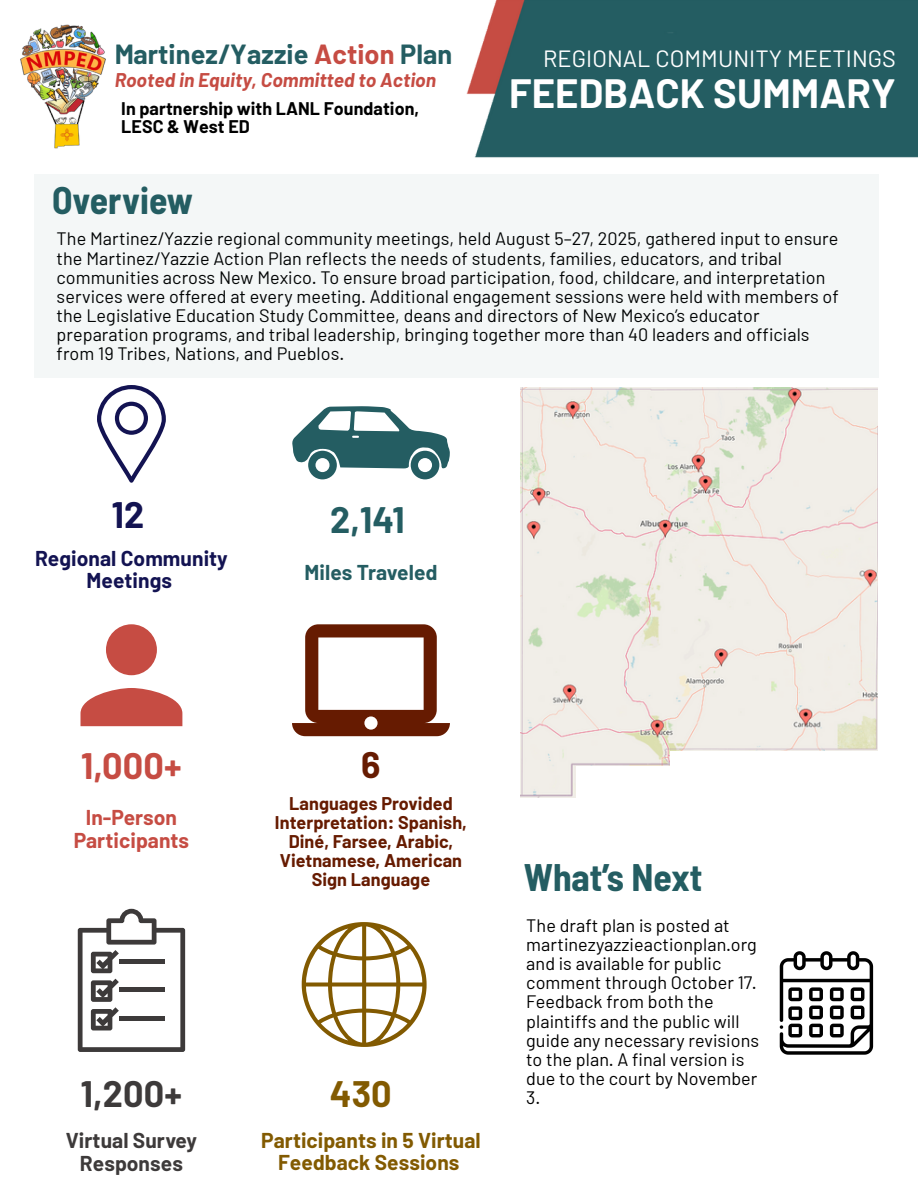
<style>
.page{position:relative;width:918px;height:1188px;background:#fff}
.page>*{position:absolute;margin:0;border:0;box-sizing:border-box;transform-origin:0 0}
.t1{font:700 40.05px "Barlow";letter-spacing:.005em;color:#fff}
.t2{font:700 semi-condensed 37.5px "Barlow";color:#245d62}
.t3{font:700 36px "Barlow";color:#c64c43}
.t4{font:700 36px "Barlow";color:#3d3a3a}
.t5{font:700 36px "Barlow";color:#245d62}
.t6{font:700 36px "Barlow";color:#825a01}
.t7{font:700 36px "Barlow";color:#131352}
.t8{font:700 36px "Barlow";color:#661b01}
.t9{font:700 27px "Barlow";letter-spacing:.005em;color:#245d62}
.t10{font:23.55px "Barlow";letter-spacing:.005em;color:#fff}
.t11{font:700 21px/22.5px "Barlow";letter-spacing:.005em;color:#825a01;text-align:center}
.t12{font:700 21px/22.5px "Barlow";letter-spacing:.005em;color:#131352;text-align:center}
.t13{font:700 21px/22.5px "Barlow";letter-spacing:.005em;color:#3d3a3a;text-align:center}
.t14{font:700 21px/22.5px "Barlow";letter-spacing:.005em;color:#c64c43;text-align:center}
.t15{font:700 21px "Barlow";letter-spacing:.005em;color:#245d62}
.t16{font:italic 700 19.35px "Barlow";letter-spacing:.005em;color:#c64c43}
.t17{font:18px/19.2px "Barlow";letter-spacing:.005em;color:#000}
.t18{font:700 18px/19.2px "Barlow";letter-spacing:.005em;color:#661b01;text-align:center}
.t19{font:700 17.85px/18.5px "Barlow";letter-spacing:.005em;color:#000}
.s1{color:#c64c43}
</style>
<div class="page">
<img style="left:20px;top:24px;width:94px;height:169px">
<img style="left:466px;top:0;width:452px;height:158px">
<div style="left:518px;top:35px;width:388px;height:93px;background:#245d62"></div>
<svg style="left:97px;top:385px;width:69px;height:98px"></svg>
<svg style="left:292px;top:406px;width:158px;height:73px"></svg>
<svg style="left:81px;top:624px;width:101px;height:102px"></svg>
<svg style="left:302px;top:922px;width:125px;height:125px"></svg>
<svg style="left:78px;top:909px;width:107px;height:143px"></svg>
<svg style="left:292px;top:624px;width:158px;height:112px"></svg>
<svg style="left:780px;top:951px;width:93px;height:104px"></svg>
<img style="left:520px;top:387px;width:358px;height:411px">
<div style="left:577px;top:767px;width:306px;height:34px;background:#fff"></div>
<div style="left:671px;top:751px;width:212px;height:33px;background:#fff"></div>
<img style="left:863px;top:568px;width:15px;height:20px">
<div style="left:35px;top:175px;width:844px;height:203px;background:#f4f7f7"></div>
<h3 class="t9" style="left:114px;top:37px;width:340px">Martinez/Yazzie <span class="s1">Action</span> Plan</h3>
<p class="t16" style="left:114px;top:68px;width:323px">Rooted in Equity, Committed to Action</p>
<p class="t19" style="left:121px;top:98px;width:299px">In partnership with LANL Foundation,<br>LESC &amp; West ED</p>
<p class="t2" style="left:52px;top:177px;width:143px">Overview</p>
<p class="t10" style="left:543px;top:44px;width:354px">REGIONAL COMMUNITY MEETINGS</p>
<p class="t1" style="left:509px;top:68px;width:388px">FEEDBACK SUMMARY</p>
<p class="t17" style="left:57px;top:229px;width:784px">The Martinez/Yazzie regional community meetings, held August 5–27, 2025, gathered input to ensure the Martinez/Yazzie Action Plan reflects the needs of students, families, educators, and tribal communities across New Mexico. To ensure broad participation, food, childcare, and interpretation services were offered at every meeting. Additional engagement sessions were held with members of the Legislative Education Study Committee, deans and directors of New Mexico’s educator preparation programs, and tribal leadership, bringing together more than 40 leaders and officials from 19 Tribes, Nations, and Pueblos.</p>
<h1 class="t7" style="left:112px;top:492px;width:34px">12</h1>
<h3 class="t12" style="left:35px;top:546px;width:194px">Regional Community<br>Meetings</h3>
<p class="t5" style="left:330px;top:497px;width:76px">2,141</p>
<p class="t15" style="left:305px;top:559px;width:134px">Miles Traveled</p>
<h4 class="t3" style="left:81px;top:743px;width:102px">1,000+</h4>
<p class="t14" style="left:74px;top:805px;width:117px">In-Person<br>Participants</p>
<h4 class="t4" style="left:81px;top:1071px;width:103px">1,200+</h4>
<p class="t13" style="left:66px;top:1129px;width:133px">Virtual Survey<br>Responses</p>
<h4 class="t8" style="left:361px;top:742px;width:21px">6</h4>
<h1 class="t18" style="left:275px;top:793px;width:194px">Languages Provided<br>Interpretation: Spanish,<br>Diné, Farsee, Arabic,<br>Vietnamese, American<br>Sign Language</h1>
<p class="t6" style="left:330px;top:1071px;width:64px">430</p>
<h1 class="t11" style="left:261px;top:1128px;width:221px">Participants in 5 Virtual<br>Feedback Sessions</h1>
<p class="t2" style="left:524px;top:853px;width:180px">What’s Next</p>
<h5 class="t17" style="left:526px;top:915px;width:234px">The draft plan is posted at martinezyazzieactionplan.org and is available for public comment through October 17.<br>Feedback from both the plaintiffs and the public will guide any necessary revisions to the plan. A final version is due to the court by November<br>3.</h5>
</div>
